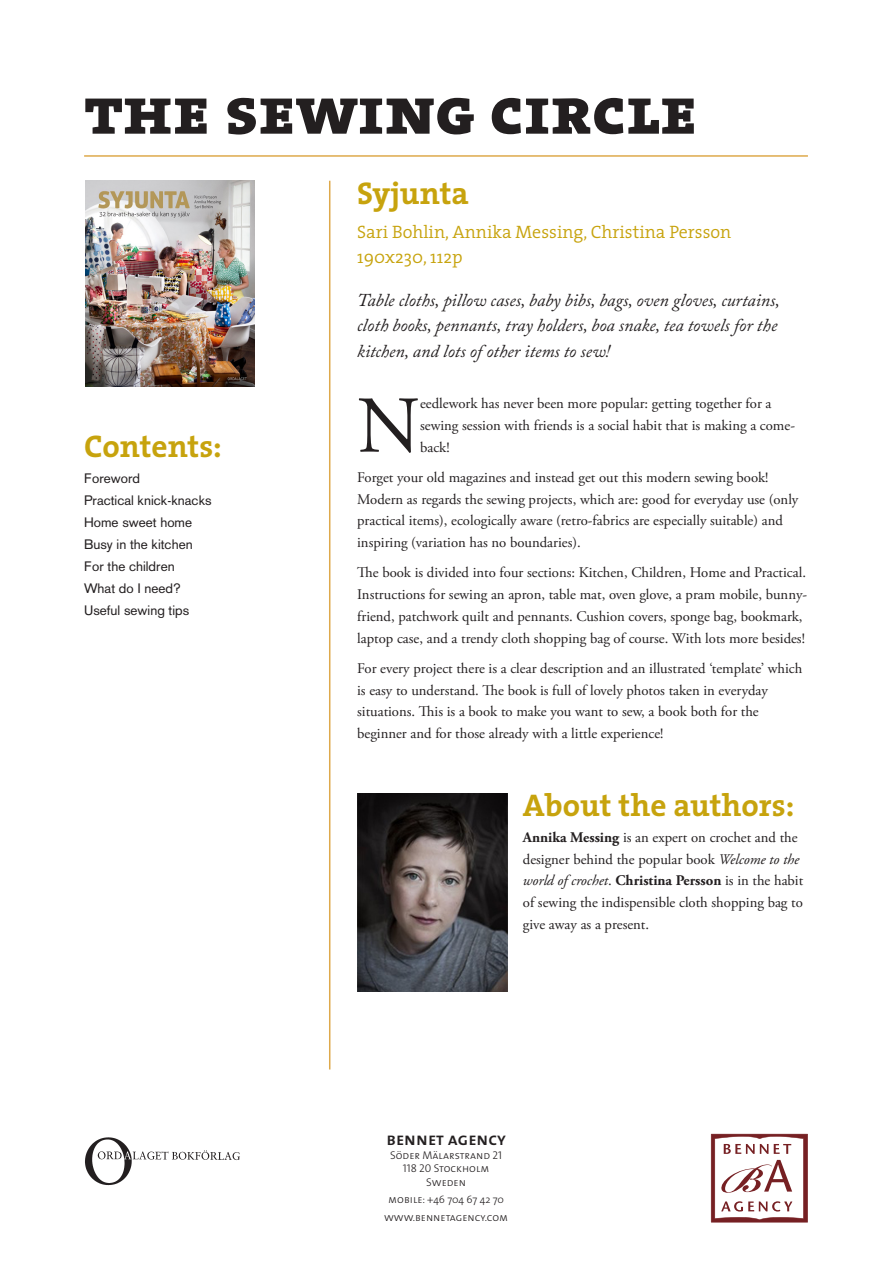
<style>
.page{position:relative;width:893px;height:1263px;background:#fff}
.page>*{position:absolute;margin:0;border:0;box-sizing:border-box;transform-origin:0 0}
.Bröd{font:80.25px "Adobe Garamond Pro";color:#231f20}
.Titel{font:67.5px "The Serif Extra Bold Caps";letter-spacing:.005em;color:#231f20}
.mellan{font:700 31.5px "The Serif";color:#c7a30d}
.sv_titel{font:700 31.5px "The Serif";color:#c7a30d}
.Ingress{font:italic 18px/25.5px "Adobe Caslon Pro";color:#231f20}
.Förfat{font:300 18px "The Serif";color:#c7a30d}
.t1{font:18px "The Sans Semi Bold Caps";color:#231f20}
.Bröd_2{font:14.7px/21.8px "Adobe Garamond Pro";color:#231f20}
.Bröd-2{font:14.7px/21.8px "Adobe Garamond Pro";color:#231f20}
.Innehåll{font:13.5px "Akzidenz Grotesk";color:#231f20}
.t2{font:11.25px "The Sans Light Caps";color:#231f20}
.t3{font:300 10.5px "The Sans";color:#231f20}
.s1{font-weight:700}
.s2{font-style:italic}
.s3{font-family:"The Sans Light Caps";font-weight:400;font-size:11.25px}
.s4{font-size:11.25px}
</style>
<div class="page">
<img style="left:85px;top:181px;width:170px;height:205px">
<hr style="left:84px;top:155px;width:724px;height:2px;background:#dea94b">
<hr style="left:329px;top:181px;width:1px;height:888px;background:#dea94b">
<img style="left:85px;top:1137px;width:155px;height:49px">
<img style="left:357px;top:793px;width:151px;height:198px">
<svg style="left:711px;top:1134px;width:97px;height:88px"></svg>
<p class="Titel" style="left:84px;top:54px;width:614px">the sewing circle</p>
<p class="mellan" style="left:84px;top:419px;width:139px">Contents:</p>
<p class="Innehåll" style="left:84px;top:470px;width:57px">Foreword</p>
<p class="Innehåll" style="left:84px;top:492px;width:129px">Practical knick-knacks</p>
<p class="Innehåll" style="left:84px;top:514px;width:110px">Home sweet home</p>
<p class="Innehåll" style="left:84px;top:536px;width:110px">Busy in the kitchen</p>
<p class="Innehåll" style="left:84px;top:558px;width:92px">For the children</p>
<p class="Innehåll" style="left:84px;top:580px;width:98px">What do I need?</p>
<p class="Innehåll" style="left:84px;top:602px;width:107px">Useful sewing tips</p>
<p class="sv_titel" style="left:357px;top:166px;width:113px">Syjunta</p>
<p class="Förfat" style="left:357px;top:217px;width:376px">Sari Bohlin, Annika Messing, Christina Persson</p>
<p class="Förfat" style="left:357px;top:242px;width:107px">190x230, 112p</p>
<p class="Ingress" style="left:357px;top:287px;width:424px">Table cloths, pillow cases, baby bibs, bags, oven gloves, curtains, cloth books, pennants, tray holders, boa snake, tea towels for the kitchen, and lots of other items to sew!</p>
<p class="Bröd" style="left:357px;top:378px;width:64px">N</p>
<p class="Bröd-2" style="left:420px;top:393px;width:376px">eedlework has never been more popular: getting together for a sewing session with friends is a social habit that is making a come&shy;back!</p>
<p class="Bröd_2" style="left:357px;top:467px;width:443px">Forget your old magazines and instead get out this modern sewing book!<br>Modern as regards the sewing projects, which are: good for everyday use (only practical items), ecologically aware (retro-fabrics are especially suitable) and inspiring (variation has no boundaries).</p>
<p class="Bröd_2" style="left:357px;top:562px;width:451px">The book is divided into four sections: Kitchen, Children, Home and Practical.<br>Instructions for sewing an apron, table mat, oven glove, a pram mobile, bunny&shy;friend, patchwork quilt and pennants. Cushion covers, sponge bag, bookmark, laptop case, and a trendy cloth shopping bag of course. With lots more besides!</p>
<p class="Bröd_2" style="left:357px;top:658px;width:447px">For every project there is a clear description and an illustrated ‘template’ which is easy to understand. The book is full of lovely photos taken in everyday situations. This is a book to make you want to sew, a book both for the beginner and for those already with a little experience!</p>
<p class="mellan" style="left:523px;top:779px;width:273px">About the authors:</p>
<p class="Bröd_2" style="left:523px;top:827px;width:282px"><span class="s1">Annika Messing</span> is an expert on crochet and the designer behind the popular book <span class="s2">Welcome to the world of crochet</span>. <span class="s1">Christina Persson</span> is in the habit of sewing the indispensible cloth shopping bag to give away as a present.</p>
<p class="t1" style="left:386px;top:1124px;width:121px">bennet agency</p>
<p class="t2" style="left:390px;top:1145px;width:113px">Söder Mälarstrand 21</p>
<p class="t2" style="left:403px;top:1159px;width:88px">118 20 Stockholm</p>
<p class="t2" style="left:426px;top:1172px;width:41px">Sweden</p>
<p class="t3" style="left:388px;top:1191px;width:117px"><span class="s3">mobile</span><span class="s4">: +</span>46 704 67 42 70</p>
<p class="t2" style="left:384px;top:1208px;width:126px">www.bennetagency.com</p>
</div>
